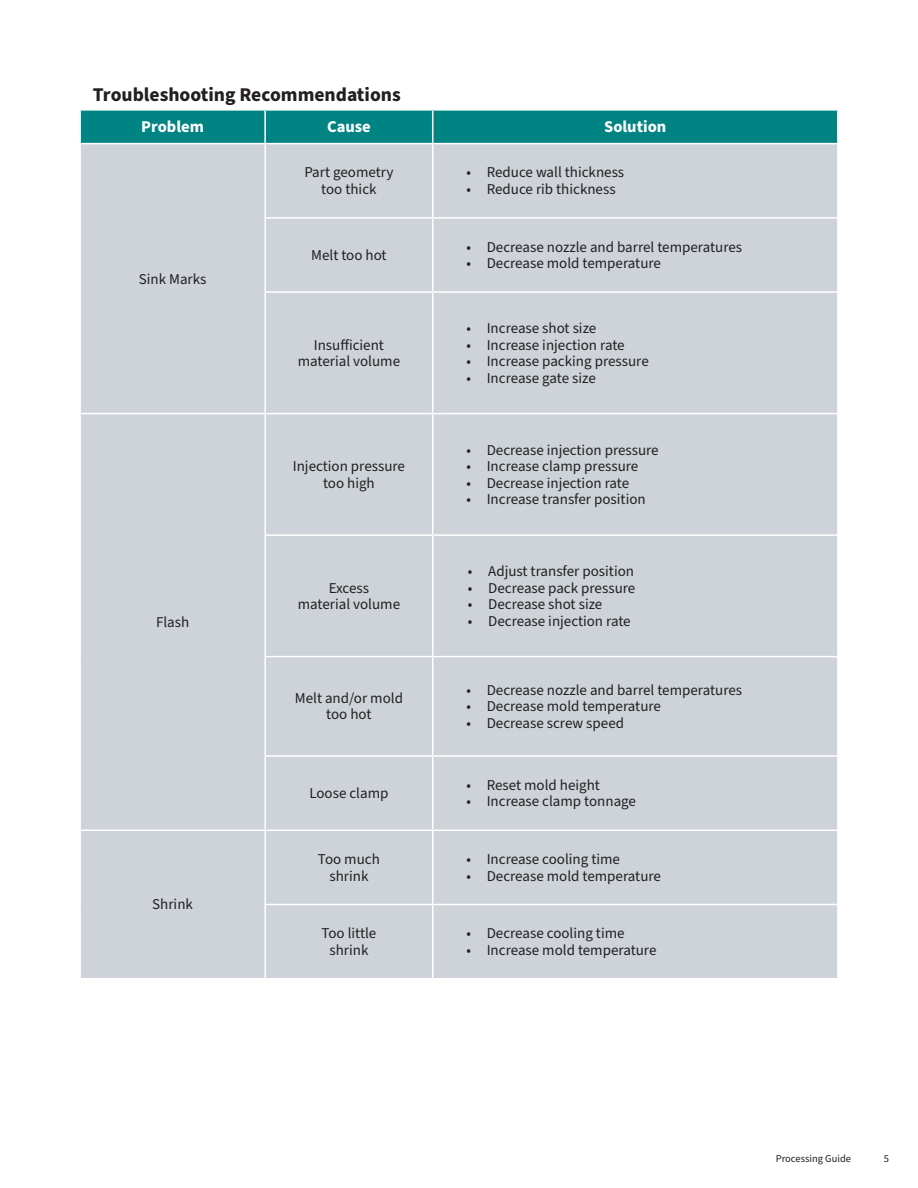
<style>
.page{position:relative;width:918px;height:1188px;background:#fff}
.page>*{position:absolute;margin:0;border:0;box-sizing:border-box;transform-origin:0 0}
.t1{font:700 19.5px "Source Sans Pro";color:#231f20}
.t2{font:700 16.5px "Source Sans Pro";color:#fff}
.t3{font:15px/16.5px "Source Sans Pro";color:#231f20;text-align:center}
.t4{font:10.5px "Source Sans Pro";color:#231f20}
</style>
<div class="page">
<div style="left:81px;top:111px;width:756px;height:32px;background:#008383"></div>
<div style="left:81px;top:144px;width:756px;height:834px;background:#cdd3d8"></div>
<hr style="left:264px;top:111px;width:2px;height:32px;background:#fff">
<hr style="left:432px;top:111px;width:1px;height:32px;background:#fff">
<hr style="left:264px;top:414px;width:2px;height:120px;background:#fff">
<hr style="left:432px;top:414px;width:1px;height:120px;background:#fff">
<hr style="left:264px;top:536px;width:2px;height:120px;background:#fff">
<hr style="left:432px;top:536px;width:1px;height:120px;background:#fff">
<hr style="left:264px;top:657px;width:2px;height:98px;background:#fff">
<hr style="left:432px;top:657px;width:1px;height:98px;background:#fff">
<hr style="left:264px;top:757px;width:2px;height:73px;background:#fff">
<hr style="left:432px;top:757px;width:1px;height:73px;background:#fff">
<hr style="left:264px;top:144px;width:2px;height:73px;background:#fff">
<hr style="left:432px;top:144px;width:1px;height:73px;background:#fff">
<hr style="left:264px;top:217px;width:169px;height:2px;background:#fff">
<hr style="left:264px;top:219px;width:2px;height:72px;background:#fff">
<hr style="left:433px;top:217px;width:406px;height:2px;background:#fff">
<hr style="left:432px;top:219px;width:1px;height:72px;background:#fff">
<hr style="left:264px;top:291px;width:169px;height:2px;background:#fff">
<hr style="left:264px;top:293px;width:2px;height:120px;background:#fff">
<hr style="left:433px;top:291px;width:406px;height:2px;background:#fff">
<hr style="left:432px;top:293px;width:1px;height:120px;background:#fff">
<hr style="left:79px;top:413px;width:186px;height:1px;background:#fff">
<hr style="left:265px;top:413px;width:168px;height:1px;background:#fff">
<hr style="left:433px;top:413px;width:406px;height:1px;background:#fff">
<hr style="left:264px;top:534px;width:169px;height:2px;background:#fff">
<hr style="left:433px;top:534px;width:406px;height:2px;background:#fff">
<hr style="left:264px;top:656px;width:169px;height:1px;background:#fff">
<hr style="left:433px;top:656px;width:406px;height:1px;background:#fff">
<hr style="left:264px;top:755px;width:169px;height:2px;background:#fff">
<hr style="left:433px;top:755px;width:406px;height:2px;background:#fff">
<hr style="left:79px;top:830px;width:186px;height:1px;background:#fff">
<hr style="left:265px;top:830px;width:168px;height:1px;background:#fff">
<hr style="left:264px;top:831px;width:2px;height:73px;background:#fff">
<hr style="left:433px;top:830px;width:406px;height:1px;background:#fff">
<hr style="left:432px;top:831px;width:1px;height:73px;background:#fff">
<hr style="left:264px;top:904px;width:169px;height:1px;background:#fff">
<hr style="left:264px;top:905px;width:2px;height:73px;background:#fff">
<hr style="left:433px;top:904px;width:406px;height:1px;background:#fff">
<hr style="left:432px;top:905px;width:1px;height:73px;background:#fff">
<p class="t1" style="left:93px;top:81px;width:309px">Troubleshooting Recommendations</p>
<p class="t2" style="left:141px;top:115px;width:64px">Problem</p>
<p class="t2" style="left:327px;top:115px;width:45px">Cause</p>
<p class="t2" style="left:604px;top:115px;width:64px">Solution</p>
<p class="t3" style="left:139px;top:271px;width:69px">Sink Marks</p>
<p class="t3" style="left:156px;top:614px;width:35px">Flash</p>
<p class="t3" style="left:152px;top:897px;width:42px">Shrink</p>
<p class="t3" style="left:304px;top:165px;width:91px">Part geometry too thick</p>
<p class="t3" style="left:466px;top:165px;width:159px">• Reduce wall thickness</p>
<p class="t3" style="left:466px;top:181px;width:151px">• Reduce rib thickness</p>
<p class="t3" style="left:311px;top:247px;width:77px">Melt too hot</p>
<p class="t3" style="left:466px;top:239px;width:277px">• Decrease nozzle and barrel temperatures</p>
<p class="t3" style="left:466px;top:255px;width:196px">• Decrease mold temperature</p>
<p class="t3" style="left:298px;top:337px;width:104px">Insufficient material volume</p>
<p class="t3" style="left:293px;top:458px;width:114px">Injection pressure too high</p>
<p class="t3" style="left:298px;top:580px;width:104px">Excess<br>material volume</p>
<p class="t3" style="left:295px;top:690px;width:110px">Melt and/or mold too hot</p>
<p class="t3" style="left:309px;top:785px;width:81px">Loose clamp</p>
<p class="t3" style="left:466px;top:320px;width:131px">• Increase shot size</p>
<p class="t3" style="left:466px;top:337px;width:160px">• Increase injection rate</p>
<p class="t3" style="left:466px;top:353px;width:184px">• Increase packing pressure</p>
<p class="t3" style="left:466px;top:370px;width:131px">• Increase gate size</p>
<p class="t3" style="left:466px;top:442px;width:194px">• Decrease injection pressure</p>
<p class="t3" style="left:466px;top:458px;width:173px">• Increase clamp pressure</p>
<p class="t3" style="left:466px;top:475px;width:164px">• Decrease injection rate</p>
<p class="t3" style="left:466px;top:491px;width:181px">• Increase transfer position</p>
<p class="t3" style="left:468px;top:563px;width:168px">• Adjust transfer position</p>
<p class="t3" style="left:468px;top:580px;width:169px">• Decrease pack pressure</p>
<p class="t3" style="left:468px;top:596px;width:136px">• Decrease shot size</p>
<p class="t3" style="left:468px;top:613px;width:164px">• Decrease injection rate</p>
<p class="t3" style="left:466px;top:682px;width:277px">• Decrease nozzle and barrel temperatures</p>
<p class="t3" style="left:466px;top:698px;width:196px">• Decrease mold temperature</p>
<p class="t3" style="left:466px;top:715px;width:159px">• Decrease screw speed</p>
<p class="t3" style="left:466px;top:777px;width:135px">• Reset mold height</p>
<p class="t3" style="left:466px;top:794px;width:171px">• Increase clamp tonnage</p>
<p class="t3" style="left:318px;top:851px;width:63px">Too much shrink</p>
<p class="t3" style="left:466px;top:851px;width:155px">• Increase cooling time</p>
<p class="t3" style="left:466px;top:868px;width:196px">• Decrease mold temperature</p>
<p class="t3" style="left:321px;top:926px;width:56px">Too little shrink</p>
<p class="t3" style="left:466px;top:926px;width:160px">• Decrease cooling time</p>
<p class="t3" style="left:466px;top:942px;width:192px">• Increase mold temperature</p>
<p class="t4" style="left:776px;top:1151px;width:77px">Processing Guide</p>
<p class="t4" style="left:884px;top:1151px;width:7px">5</p>
</div>
